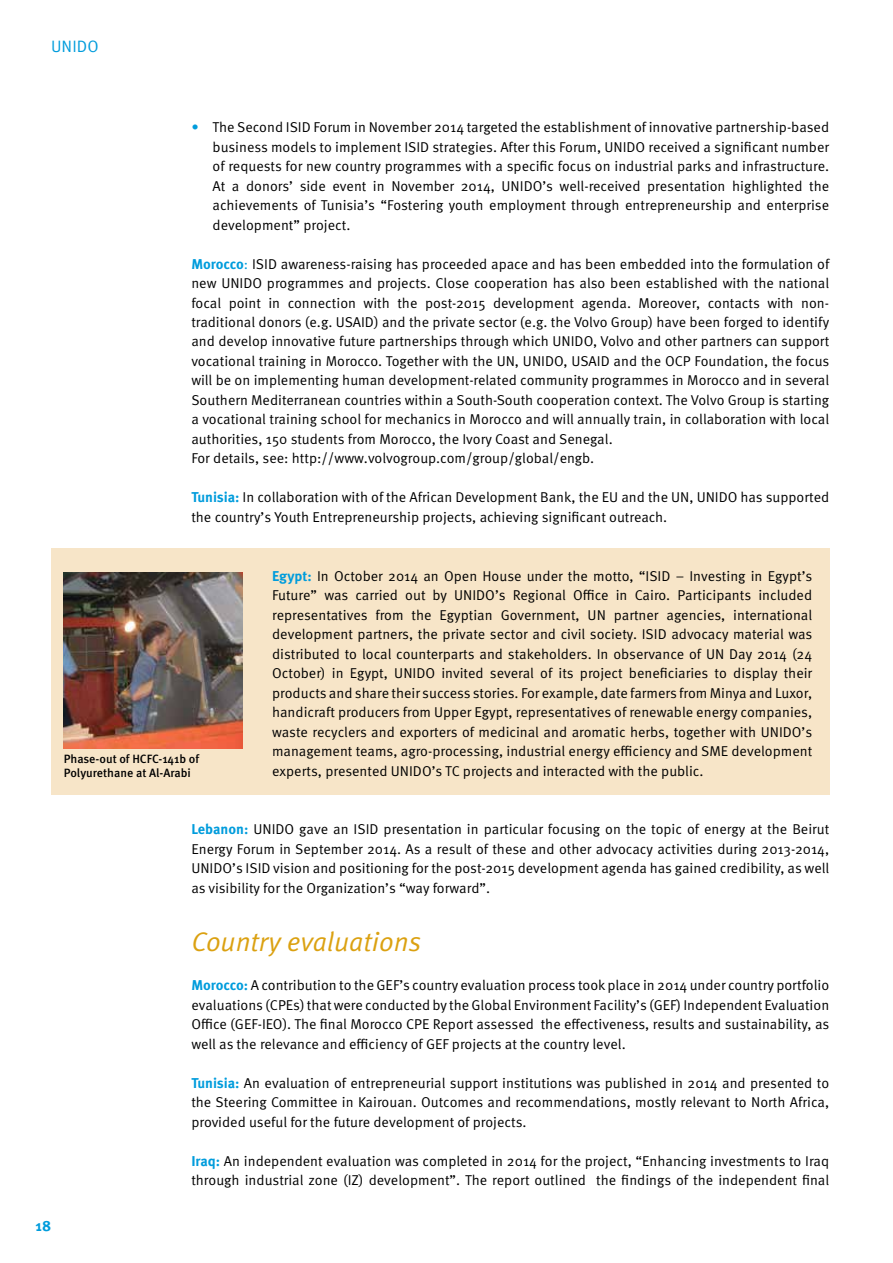
<style>
.page{position:relative;width:893px;height:1263px;background:#fff}
.page>*{position:absolute;margin:0;border:0;box-sizing:border-box;transform-origin:0 0}
.t1{font:italic 27px "Meta Pro";color:#dba111}
.t2{font:16.5px "Meta Pro";letter-spacing:.005em;color:#009cdc}
.t3{font:700 15px "Meta Pro";color:#009cdc}
.t4{font:14.25px/19.5px "Meta Pro";color:#000;text-align:justify}
.t5{font:500 12px/14.4px "Meta Pro";color:#000}
.s1{color:#009cdc}
.s2{font-weight:700;color:#009cdc}
</style>
<div class="page">
<div style="left:51px;top:549px;width:778px;height:246px;background:#f7e5c8"></div>
<img style="left:64px;top:572px;width:178px;height:176px">
<p class="t2" style="left:51px;top:36px;width:49px">UNIDO</p>
<p class="t4" style="left:213px;top:118px;width:618px;text-indent:-21px"><span class="s1">•</span> The Second ISID Forum in November 2014 targeted the establishment of innovative partnership-based business models to implement ISID strategies. After this Forum, UNIDO received a significant number of requests for new country programmes with a specific focus on industrial parks and infrastructure.<br>At a donors’ side event in November 2014, UNIDO’s well-received presentation highlighted the achievements of Tunisia’s “Fostering youth employment through entrepreneurship and enterprise development” project.</p>
<p class="t4" style="left:191px;top:254px;width:639px;text-align:left"><span class="s2">Morocco</span><span class="s1">:</span> ISID awareness-raising has proceeded apace and has been embedded into the formulation of new UNIDO programmes and projects. Close cooperation has also been established with the national focal point in connection with the post-2015 development agenda. Moreover, contacts with non&shy;traditional donors (e.g. USAID) and the private sector (e.g. the Volvo Group) have been forged to identify and develop innovative future partnerships through which UNIDO, Volvo and other partners can support vocational training in Morocco. Together with the UN, UNIDO, USAID and the OCP Foundation, the focus will be on implementing human development-related community programmes in Morocco and in several Southern Mediterranean countries within a South-South cooperation context. The Volvo Group is starting a vocational training school for mechanics in Morocco and will annually train, in collaboration with local authorities, 150 students from Morocco, the Ivory Coast and Senegal.<br>For details, see: http://www.volvogroup.com/group/global/engb.</p>
<p class="t4" style="left:191px;top:488px;width:639px"><span class="s2">Tunisia:</span> In collaboration with of the African Development Bank, the EU and the UN, UNIDO has supported the country’s Youth Entrepreneurship projects, achieving significant outreach.</p>
<p class="t5" style="left:64px;top:752px;width:137px">Phase-out of HCFC-141b of<br>Polyurethane at Al-Arabi</p>
<p class="t4" style="left:272px;top:566px;width:542px"><span class="s2">Egypt:</span> In October 2014 an Open House under the motto, “ISID – Investing in Egypt’s Future” was carried out by UNIDO’s Regional Office in Cairo. Participants included representatives from the Egyptian Government, UN partner agencies, international development partners, the private sector and civil society. ISID advocacy material was distributed to local counterparts and stakeholders. In observance of UN Day 2014 (24<br>October) in Egypt, UNIDO invited several of its project beneficiaries to display their products and share their success stories. For example, date farmers from Minya and Luxor, handicraft producers from Upper Egypt, representatives of renewable energy companies, waste recyclers and exporters of medicinal and aromatic herbs, together with UNIDO’s management teams, agro-processing, industrial energy efficiency and SME development experts, presented UNIDO’s TC projects and interacted with the public.</p>
<p class="t3" style="left:35px;top:1217px;width:17px">18</p>
<p class="t4" style="left:191px;top:820px;width:640px"><span class="s2">Lebanon:</span> UNIDO gave an ISID presentation in particular focusing on the topic of energy at the Beirut Energy Forum in September 2014. As a result of these and other advocacy activities during 2013-2014, UNIDO’s ISID vision and positioning for the post-2015 development agenda has gained credibility, as well as visibility for the Organization’s “way forward”.</p>
<h1 class="t1" style="left:191px;top:925px;width:231px">Country evaluations</h1>
<p class="t4" style="left:191px;top:976px;width:639px"><span class="s2">Morocco:</span> A contribution to the GEF’s country evaluation process took place in 2014 under country portfolio evaluations (CPEs) that were conducted by the Global Environment Facility’s (GEF) Independent Evaluation Office (GEF-IEO). The final Morocco CPE Report assessed the effectiveness, results and sustainability, as well as the relevance and efficiency of GEF projects at the country level.</p>
<p class="t4" style="left:191px;top:1073px;width:639px"><span class="s2">Tunisia:</span> An evaluation of entrepreneurial support institutions was published in 2014 and presented to the Steering Committee in Kairouan. Outcomes and recommendations, mostly relevant to North Africa, provided useful for the future development of projects.</p>
<p class="t4" style="left:191px;top:1151px;width:639px"><span class="s2">Iraq:</span> An independent evaluation was completed in 2014 for the project, “Enhancing investments to Iraq through industrial zone (IZ) development”. The report outlined the findings of the independent final</p>
</div>
